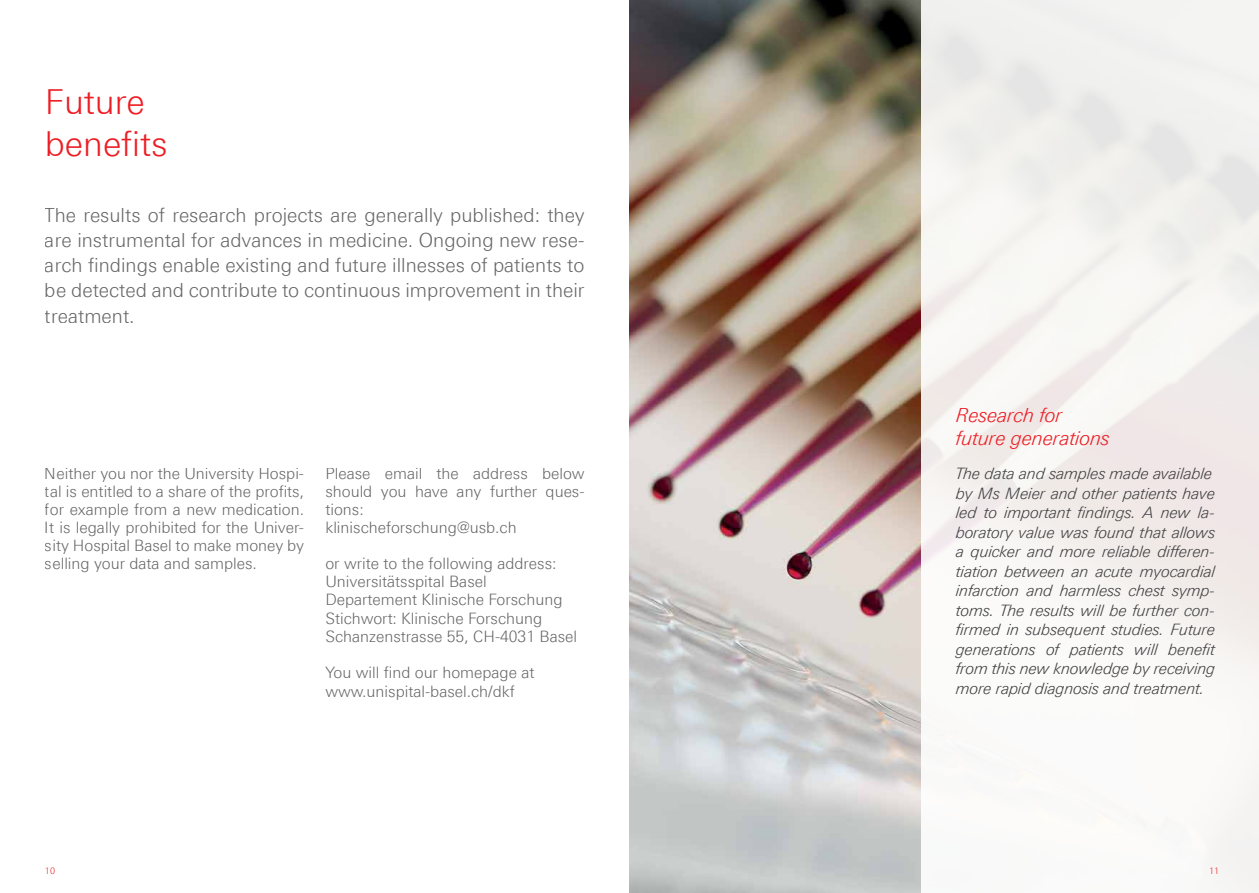
<style>
.page{position:relative;width:1259px;height:893px;background:#fff}
.page>*{position:absolute;margin:0;border:0;box-sizing:border-box;transform-origin:0 0}
.t1{font:300 34.5px/41.4px "LT Univers Basic";color:#ed1d24}
.t2{font:300 19.5px/25.2px "LT Univers Basic";color:#414042;text-align:justify}
.t3{font:italic 300 19.5px/22.5px "LT Univers Basic";color:#ed1d24}
.t4{font:300 15.75px/18px "LT Univers Basic";color:#414042}
.t5{font:italic 300 15.75px/19.5px "LT Univers Basic";color:#414042}
.t6{font:300 9px "LT Univers Basic";color:#ed2124}
</style>
<div class="page">
<img style="left:629px;top:0;width:292px;height:893px">
<div style="left:921px;top:0;width:338px;height:893px;background:linear-gradient(to right,#f7f6f4,#f3f0ee)"></div>
<h1 class="t1" style="left:45px;top:81px;width:124px">Future benefits</h1>
<p class="t2" style="left:45px;top:202px;width:541px">The results of research projects are generally published: they are instrumental for advances in medicine. Ongoing new rese&shy;arch findings enable existing and future illnesses of patients to be detected and contribute to continuous improvement in their treatment.</p>
<p class="t4" style="left:45px;top:465px;width:261px;text-align:justify">Neither you nor the University Hospi&shy;tal is entitled to a share of the profits, for example from a new medication.<br>It is legally prohibited for the Univer&shy;sity Hospital Basel to make money by selling your data and samples.</p>
<p class="t4" style="left:325px;top:465px;width:261px">Please email the address below should you have any further ques&shy;tions:<br>klinischeforschung@usb.ch</p>
<p class="t4" style="left:325px;top:555px;width:253px">or write to the following address:<br>Universitätsspital Basel<br>Departement Klinische Forschung<br>Stichwort: Klinische Forschung<br>Schanzenstrasse 55, CH-4031 Basel</p>
<p class="t4" style="left:325px;top:662px;width:211px;line-height:19.5px">You will find our homepage at www.unispital-basel.ch/dkf</p>
<p class="t3" style="left:956px;top:404px;width:155px">Research for future generations</p>
<p class="t5" style="left:956px;top:464px;width:261px">The data and samples made available by Ms Meier and other patients have led to important findings. A new la&shy;boratory value was found that allows a quicker and more reliable differen&shy;tiation between an acute myocardial infarction and harmless chest symp&shy;toms. The results will be further con&shy;firmed in subsequent studies. Future generations of patients will benefit from this new knowledge by receiving more rapid diagnosis and treatment.</p>
<p class="t6" style="left:45px;top:865px;width:12px">10</p>
<p class="t6" style="left:1209px;top:865px;width:12px">11</p>
</div>
